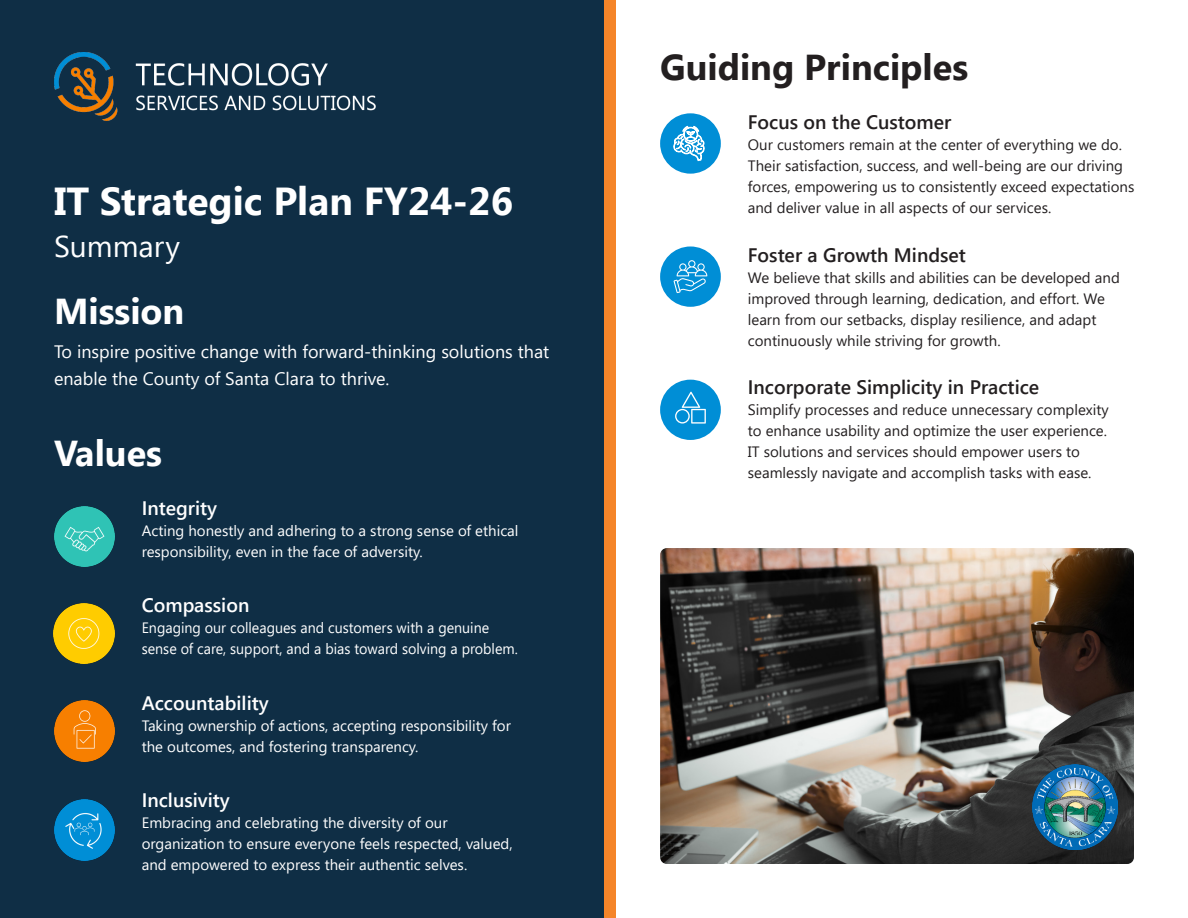
<style>
.page{position:relative;width:1188px;height:918px;background:#fff}
.page>*{position:absolute;margin:0;border:0;box-sizing:border-box;transform-origin:0 0}
.Bold_Text{font:700 39px "Segoe UI";color:#fff}
.Bold_Text-2{font:700 36px "Segoe UI";color:#231f20}
.Bold_Text-3{font:700 36px "Segoe UI";color:#fff}
.Bold_Text-4{font:30px "Segoe UI";color:#fff}
.Bold_Text-5{font:600 19.5px "Segoe UI";color:#231f20}
.Bold_Text-6{font:600 19.5px "Segoe UI";color:#fff}
.t1{font:18px/27px "Segoe UI";color:#fff}
.Bold_Text-7{font:15px/21px "Segoe UI";color:#231f20}
.Bold_Text-8{font:15px/21px "Segoe UI";color:#fff}
.Bold_Text-9{font:15px/21px "Segoe UI";color:#fff;scale:.95 1}
</style>
<div class="page">
<div style="left:0;top:0;width:604px;height:918px;background:#0f2e45"></div>
<div style="left:604px;top:0;width:12px;height:918px;background:#f58529"></div>
<img style="left:54px;top:506px;width:61px;height:61px">
<img style="left:54px;top:603px;width:61px;height:61px">
<img style="left:54px;top:701px;width:61px;height:60px">
<img style="left:54px;top:800px;width:61px;height:60px">
<div style="left:660px;top:113px;width:61px;height:61px;background:#008ed6;border-radius:50%"></div>
<svg style="left:673px;top:126px;width:32px;height:44px"></svg>
<div style="left:660px;top:246px;width:61px;height:61px;background:#008ed6;border-radius:50%"></div>
<svg style="left:674px;top:260px;width:33px;height:33px"></svg>
<div style="left:660px;top:380px;width:61px;height:60px;background:#008ed6;border-radius:50%"></div>
<svg style="left:675px;top:392px;width:31px;height:32px"></svg>
<img style="left:54px;top:53px;width:321px;height:68px">
<img style="left:660px;top:548px;width:474px;height:316px">
<img style="left:1033px;top:764px;width:85px;height:85px">
<p class="Bold_Text" style="left:54px;top:179px;width:461px">IT Strategic Plan FY24-26</p>
<p class="Bold_Text-4" style="left:54px;top:229px;width:128px">Summary</p>
<p class="Bold_Text-3" style="left:54px;top:291px;width:132px">Mission</p>
<p class="t1" style="left:54px;top:338px;width:497px">To inspire positive change with forward-thinking solutions that enable the County of Santa Clara to thrive.</p>
<p class="Bold_Text-3" style="left:54px;top:433px;width:109px">Values</p>
<p class="Bold_Text-6" style="left:142px;top:492px;width:77px">Integrity</p>
<p class="Bold_Text-8" style="left:142px;top:520px;width:378px">Acting honestly and adhering to a strong sense of ethical responsibility, even in the face of adversity.</p>
<p class="Bold_Text-6" style="left:142px;top:590px;width:109px">Compassion</p>
<p class="Bold_Text-9" style="left:142px;top:618px;width:397px">Engaging our colleagues and customers with a genuine sense of care, support, and a bias toward solving a problem.</p>
<p class="Bold_Text-6" style="left:142px;top:687px;width:128px">Accountability</p>
<p class="Bold_Text-8" style="left:142px;top:715px;width:371px">Taking ownership of actions, accepting responsibility for the outcomes, and fostering transparency.</p>
<p class="Bold_Text-6" style="left:142px;top:785px;width:90px">Inclusivity</p>
<p class="Bold_Text-8" style="left:142px;top:813px;width:372px">Embracing and celebrating the diversity of our organization to ensure everyone feels respected, valued, and empowered to express their authentic selves.</p>
<p class="Bold_Text-2" style="left:660px;top:47px;width:310px">Guiding Principles</p>
<p class="Bold_Text-5" style="left:748px;top:106px;width:205px">Focus on the Customer</p>
<p class="Bold_Text-7" style="left:748px;top:134px;width:388px">Our customers remain at the center of everything we do.<br>Their satisfaction, success, and well-being are our driving forces, empowering us to consistently exceed expectations and deliver value in all aspects of our services.</p>
<p class="Bold_Text-5" style="left:748px;top:239px;width:220px">Foster a Growth Mindset</p>
<p class="Bold_Text-7" style="left:748px;top:267px;width:374px">We believe that skills and abilities can be developed and improved through learning, dedication, and effort. We learn from our setbacks, display resilience, and adapt continuously while striving for growth.</p>
<p class="Bold_Text-5" style="left:748px;top:372px;width:293px">Incorporate Simplicity in Practice</p>
<p class="Bold_Text-7" style="left:748px;top:400px;width:362px">Simplify processes and reduce unnecessary complexity to enhance usability and optimize the user experience.<br>IT solutions and services should empower users to seamlessly navigate and accomplish tasks with ease.</p>
</div>
